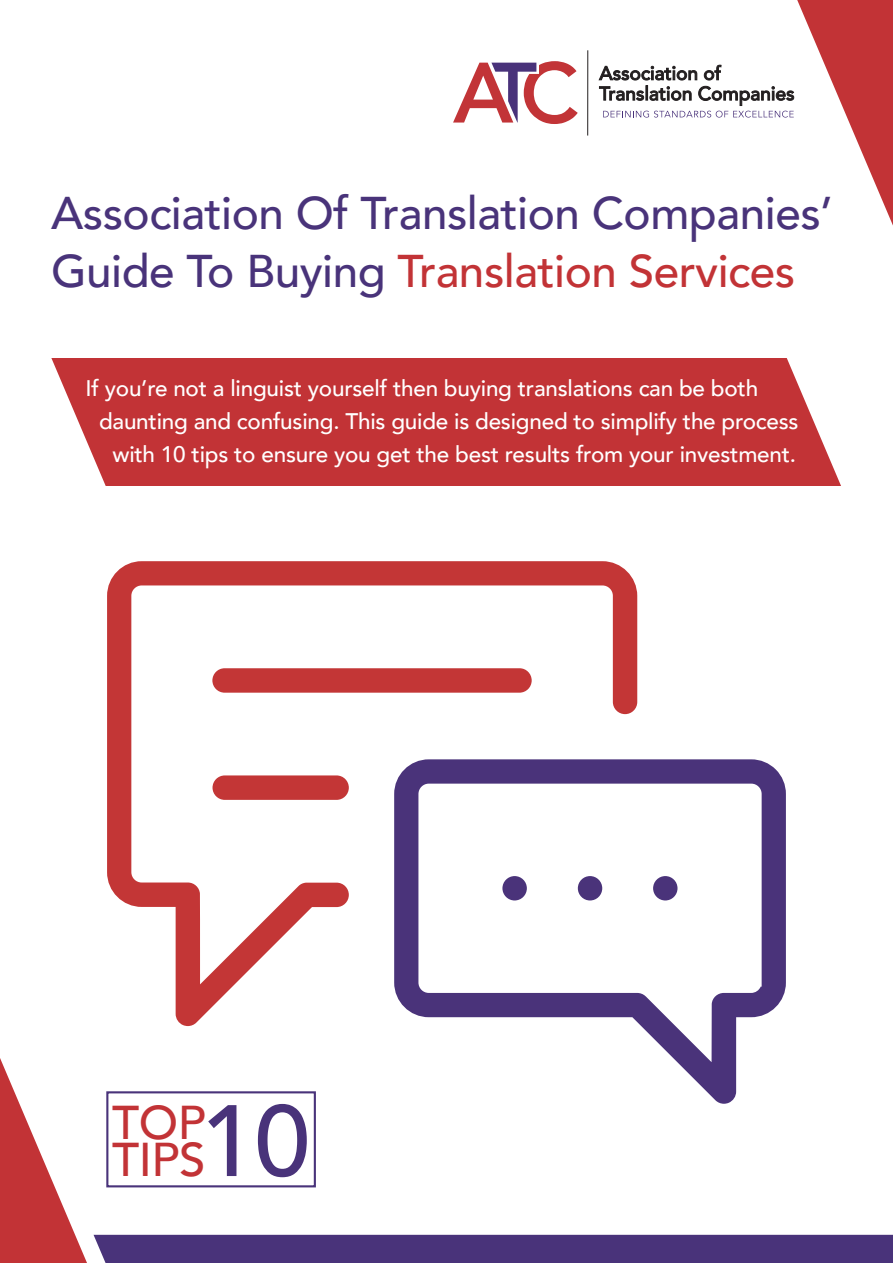
<style>
.page{position:relative;width:893px;height:1263px;background:#fff}
.page>*{position:absolute;margin:0;border:0;box-sizing:border-box;transform-origin:0 0}
.t1{font:500 100.2px "Avenir";color:#49337a}
.t2{font:500 47.4px "Avenir";letter-spacing:-.01em;color:#c23336}
.t3{font:500 45.75px/58.2px "Avenir";letter-spacing:-.01em;color:#49337a}
.t4{font:500 22.5px "Avenir";letter-spacing:-.01em;color:#fff}
.s1{color:#c23336}
</style>
<div class="page">
<div style="left:94px;top:1235px;width:799px;height:28px;background:#49337a"></div>
<svg style="left:599px;top:0;width:294px;height:226px"></svg>
<svg style="left:453px;top:61px;width:125px;height:63px"></svg>
<hr style="left:587px;top:50px;width:1px;height:86px;background:#231f20">
<div style="left:106px;top:1091px;width:210px;height:96px;border:2px solid #49337a"></div>
<div style="left:51px;top:358px;width:791px;height:128px;background:#c23336"></div>
<svg style="left:51px;top:358px;width:55px;height:128px"></svg>
<svg style="left:786px;top:358px;width:56px;height:128px"></svg>
<svg style="left:0;top:1058px;width:87px;height:205px"></svg>
<svg style="left:107px;top:561px;width:531px;height:466px"></svg>
<svg style="left:390px;top:755px;width:396px;height:349px"></svg>
<svg style="left:574px;top:872px;width:32px;height:32px"></svg>
<svg style="left:208px;top:664px;width:328px;height:33px"></svg>
<svg style="left:208px;top:771px;width:145px;height:33px"></svg>
<svg style="left:498px;top:872px;width:33px;height:32px"></svg>
<svg style="left:649px;top:872px;width:32px;height:32px"></svg>
<p class="t3" style="left:51px;top:181px;width:783px">Association Of Translation Companies’<br>Guide To Buying <span class="s1">Translation Services</span></p>
<p class="t4" style="left:86px;top:369px;width:674px">If you’re not a linguist yourself then buying translations can be both</p>
<p class="t4" style="left:99px;top:402px;width:701px">daunting and confusing. This guide is designed to simplify the process</p>
<p class="t4" style="left:113px;top:435px;width:685px">with 10 tips to ensure you get the best results from your investment.</p>
<p class="t1" style="left:200px;top:1054px;width:112px">10</p>
<p class="t2" style="left:112px;top:1081px;width:95px">TOP</p>
<p class="t2" style="left:112px;top:1118px;width:95px">TIPS</p>
</div>
